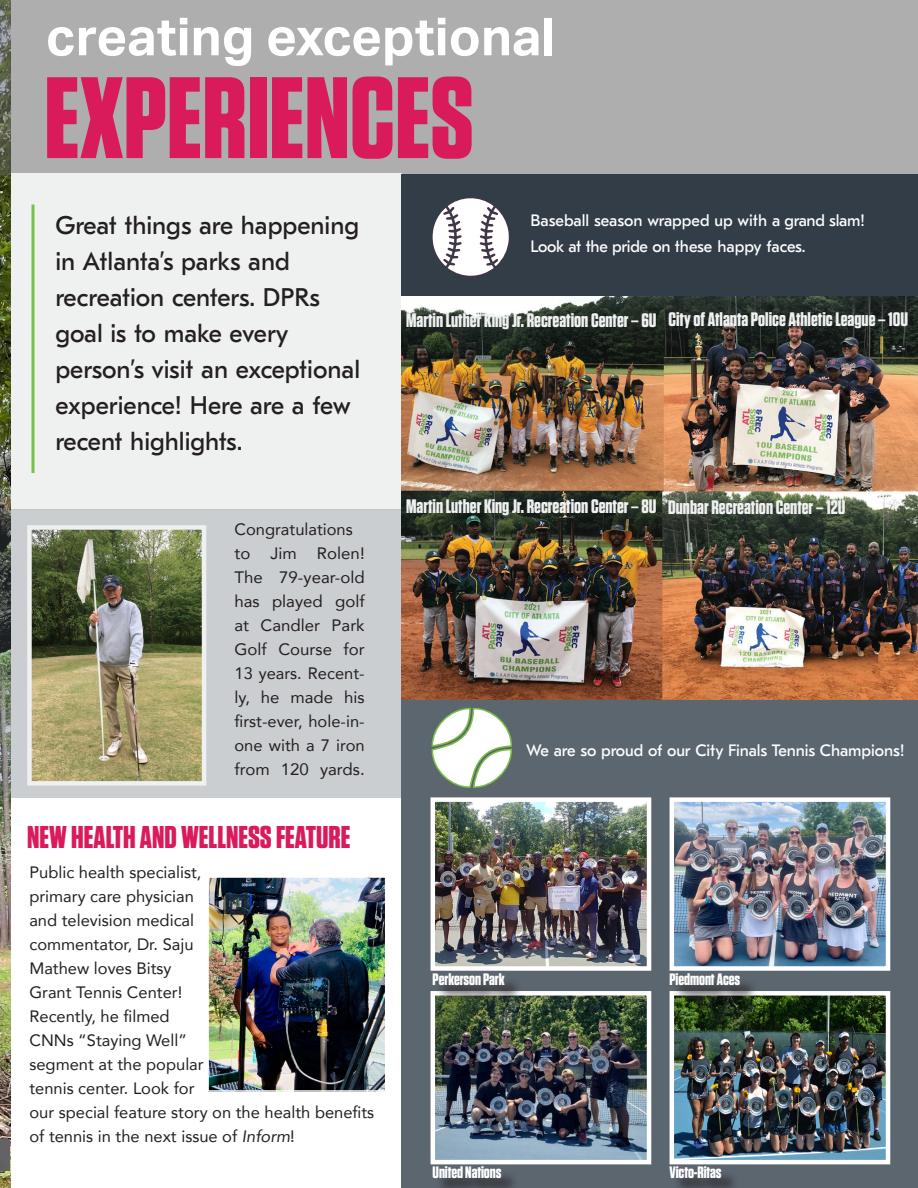
<style>
.page{position:relative;width:918px;height:1188px;background:#fff}
.page>*{position:absolute;margin:0;border:0;box-sizing:border-box;transform-origin:0 0}
.t1{font:700 115.5px "Tungsten";color:#d91a5b}
.t2{font:700 52.5px "Aktiv Grotesk";color:#fff}
.t3{font:700 31.5px "Tungsten";color:#d91a5b}
.t4{font:25.5px/36px "GT Eesti Text";color:#231f20}
.t5{font:700 19.5px "Tungsten";color:#eff0f0}
.t6{font:16.5px/24px "Avenir";color:#231f20}
.t7{font:16.5px/25.5px "GT Eesti Text";letter-spacing:-.005em;color:#fff}
.t8{font:700 16.5px "Tungsten";letter-spacing:-.005em;color:#fff}
.s1{font-style:italic}
</style>
<div class="page">
<img style="left:0;top:174px;width:11px;height:1014px">
<div style="left:0;top:1139px;width:9px;height:31px;background:#636366"></div>
<div style="left:0;top:1152px;width:7px;height:27px;background:#231f20;opacity:.75"></div>
<div style="left:0;top:0;width:918px;height:174px;background:#aeaeaf"></div>
<div style="left:402px;top:699px;width:516px;height:489px;background:#5c666f"></div>
<div style="left:11px;top:173px;width:391px;height:337px;background:#eff0f0"></div>
<div style="left:0;top:510px;width:402px;height:288px;background:#cbced1"></div>
<div style="left:402px;top:174px;width:516px;height:123px;background:#323d47"></div>
<hr style="left:32px;top:205px;width:2px;height:268px;background:#79c143">
<img style="left:675px;top:802px;width:210px;height:164px">
<div style="left:670px;top:797px;width:220px;height:174px;border:4px solid #fff"></div>
<img style="left:436px;top:802px;width:210px;height:164px">
<div style="left:431px;top:797px;width:220px;height:174px;border:4px solid #fff"></div>
<img style="left:675px;top:996px;width:210px;height:163px">
<div style="left:670px;top:991px;width:220px;height:173px;border:4px solid #fff"></div>
<img style="left:436px;top:996px;width:210px;height:163px">
<div style="left:431px;top:991px;width:220px;height:173px;border:4px solid #fff"></div>
<img style="left:32px;top:530px;width:169px;height:251px">
<div style="left:27px;top:525px;width:179px;height:261px;border:4px solid #eff0f0"></div>
<img style="left:402px;top:296px;width:516px;height:403px">
<svg style="left:432px;top:198px;width:77px;height:78px"></svg>
<svg style="left:431px;top:654px;width:82px;height:134px"></svg>
<img style="left:210px;top:879px;width:173px;height:210px">
<div style="left:207px;top:876px;width:179px;height:216px;border:2px solid #fff"></div>
<div style="left:435px;top:976px;width:88px;height:27px;background:#231f20;opacity:.75"></div>
<div style="left:672px;top:975px;width:86px;height:28px;background:#231f20;opacity:.75"></div>
<div style="left:435px;top:1169px;width:85px;height:19px;background:#231f20;opacity:.75"></div>
<div style="left:673px;top:1168px;width:67px;height:20px;background:#231f20;opacity:.75"></div>
<p class="t2" style="left:46px;top:6px;width:511px">creating exceptional</p>
<p class="t1" style="left:44px;top:56px;width:431px">EXPERIENCES</p>
<p class="t4" style="left:55px;top:208px;width:306px">Great things are happening in Atlanta’s parks and recreation centers. DPRs goal is to make every person’s visit an exceptional experience! Here are a few recent highlights.</p>
<p class="t7" style="left:531px;top:208px;width:336px">Baseball season wrapped up with a grand slam!<br>Look at the pride on these happy faces.</p>
<p class="t5" style="left:668px;top:309px;width:241px">City of Atlanta Police Athletic League – 10U</p>
<p class="t5" style="left:406px;top:310px;width:252px">Martin Luther King Jr. Recreation Center – 6U</p>
<p class="t6" style="left:235px;top:517px;width:132px">Congratulations to Jim Rolen!<br>The 79-year-old has played golf at Candler Park<br>Golf Course for<br>13 years. Recent&shy;ly, he made his first-ever, hole-in&shy;one with a 7 iron from 120 yards.</p>
<p class="t3" style="left:27px;top:821px;width:325px">NEW HEALTH AND WELLNESS FEATURE</p>
<p class="t6" style="left:29px;top:859px;width:346px">Public health specialist,<br>primary care physician<br>and television medical<br>commentator, Dr. Saju<br>Mathew loves Bitsy<br>Grant Tennis Center!<br>Recently, he filmed<br>CNNs “Staying Well”<br>segment at the popular<br>tennis center. Look for<br>our special feature story on the health benefits of tennis in the next issue of <span class="s1">Inform</span>!</p>
<p class="t5" style="left:406px;top:496px;width:252px">Martin Luther King Jr. Recreation Center – 8U</p>
<p class="t5" style="left:668px;top:497px;width:179px">Dunbar Recreation Center – 12U</p>
<p class="t7" style="left:526px;top:738px;width:380px">We are so proud of our City Finals Tennis Champions!</p>
<p class="t8" style="left:433px;top:970px;width:73px">Perkerson Park</p>
<p class="t8" style="left:670px;top:970px;width:72px">Piedmont Aces</p>
<p class="t8" style="left:433px;top:1163px;width:70px">United Nations</p>
<p class="t8" style="left:670px;top:1163px;width:54px">Victo-Ritas</p>
</div>
